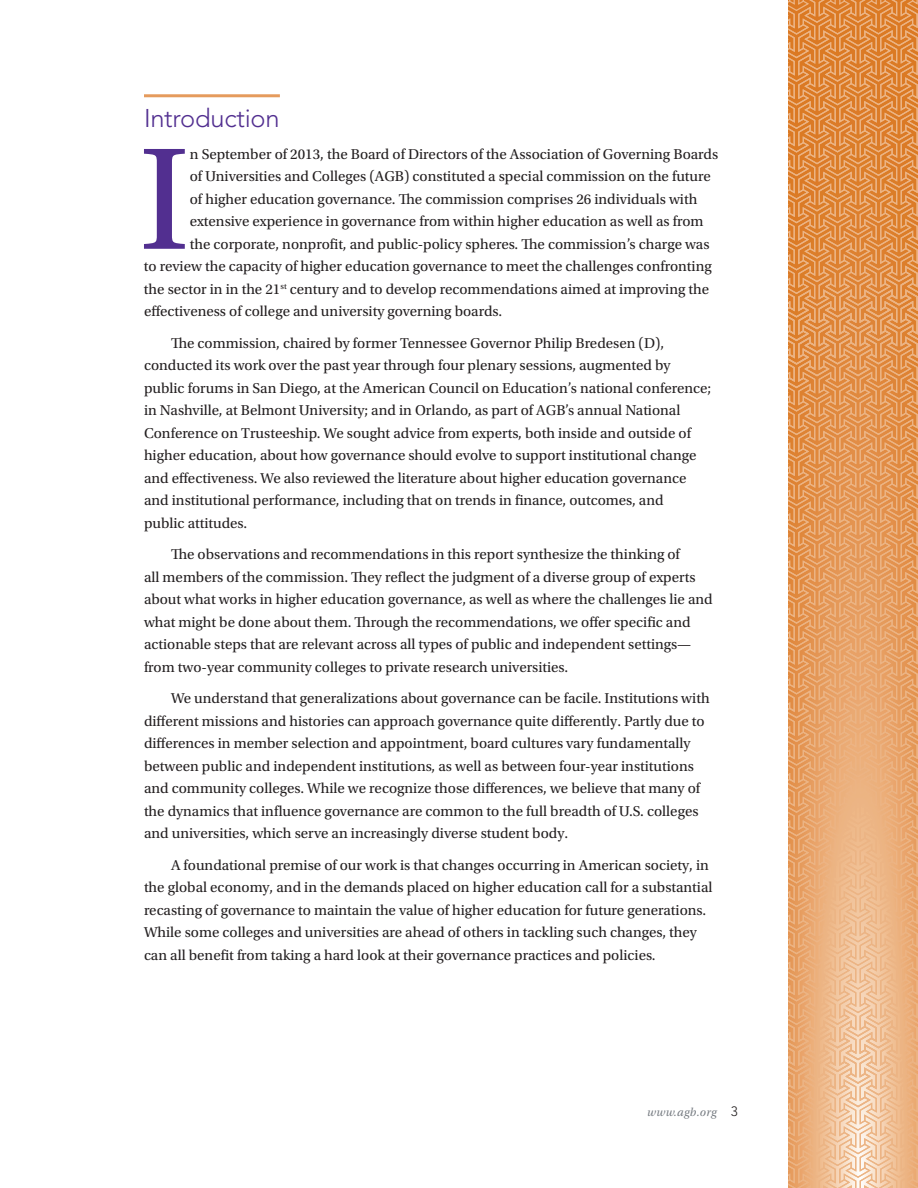
<style>
.page{position:relative;width:918px;height:1188px;background:#fff}
.page>*{position:absolute;margin:0;border:0;box-sizing:border-box;transform-origin:0 0}
.t1{font:152.85px "Utopia Std";color:#522f90}
.t2{font:300 25.5px "Avenir LT Std";letter-spacing:-.01em;color:#522f90}
.t3{font:15px/22.5px "Utopia Std";color:#231f20}
.t4{font:italic 12px "Utopia Std";letter-spacing:.025em;color:#787d83}
.s1{font-family:"Avenir LT Std";font-weight:300;font-style:normal;font-size:13.5px;color:#231f20}
</style>
<div class="page">
<svg style="left:788px;top:0;width:130px;height:1188px;background:#e7a267"></svg>
<hr style="left:144px;top:94px;width:136px;height:3px;background:#e59b5d">
<h2 class="t2" style="left:144px;top:104px;width:137px">Introduction</h2>
<h1 class="t1" style="left:139px;top:117px;width:52px">I</h1>
<p class="t3" style="left:190px;top:143px;width:530px">n September of 2013, the Board of Directors of the Association of Governing Boards</p>
<p class="t3" style="left:190px;top:165px;width:523px">of Universities and Colleges (AGB) constituted a special commission on the future</p>
<p class="t3" style="left:190px;top:188px;width:509px">of higher education governance. The commission comprises 26 individuals with</p>
<p class="t3" style="left:190px;top:210px;width:515px">extensive experience in governance from within higher education as well as from</p>
<p class="t3" style="left:190px;top:233px;width:521px">the corporate, nonprofit, and public-policy spheres. The commission’s charge was</p>
<p class="t3" style="left:144px;top:255px;width:569px">to review the capacity of higher education governance to meet the challenges confronting</p>
<p class="t3" style="left:144px;top:278px;width:567px">the sector in in the 21<sup>st</sup> century and to develop recommendations aimed at improving the</p>
<p class="t3" style="left:144px;top:300px;width:360px">effectiveness of college and university governing boards.</p>
<p class="t3" style="left:144px;top:332px;width:569px;text-indent:27px">The commission, chaired by former Tennessee Governor Philip Bredesen (D), conducted its work over the past year through four plenary sessions, augmented by public forums in San Diego, at the American Council on Education’s national conference; in Nashville, at Belmont University; and in Orlando, as part of AGB’s annual National Conference on Trusteeship. We sought advice from experts, both inside and outside of higher education, about how governance should evolve to support institutional change and effectiveness. We also reviewed the literature about higher education governance and institutional performance, including that on trends in finance, outcomes, and<br>public attitudes.</p>
<p class="t3" style="left:144px;top:543px;width:570px;text-indent:27px">The observations and recommendations in this report synthesize the thinking of<br>all members of the commission. They reflect the judgment of a diverse group of experts about what works in higher education governance, as well as where the challenges lie and what might be done about them. Through the recommendations, we offer specific and actionable steps that are relevant across all types of public and independent settings— from two-year community colleges to private research universities.</p>
<p class="t3" style="left:144px;top:687px;width:567px;text-indent:27px">We understand that generalizations about governance can be facile. Institutions with different missions and histories can approach governance quite differently. Partly due to differences in member selection and appointment, board cultures vary fundamentally between public and independent institutions, as well as between four-year institutions and community colleges. While we recognize those differences, we believe that many of the dynamics that influence governance are common to the full breadth of U.S. colleges and universities, which serve an increasingly diverse student body.</p>
<p class="t3" style="left:144px;top:854px;width:570px;text-indent:27px">A foundational premise of our work is that changes occurring in American society, in the global economy, and in the demands placed on higher education call for a substantial recasting of governance to maintain the value of higher education for future generations.<br>While some colleges and universities are ahead of others in tackling such changes, they can all benefit from taking a hard look at their governance practices and policies.</p>
<p class="t4" style="left:647px;top:1106px;width:92px">www.agb.org <span class="s1">3</span></p>
</div>
